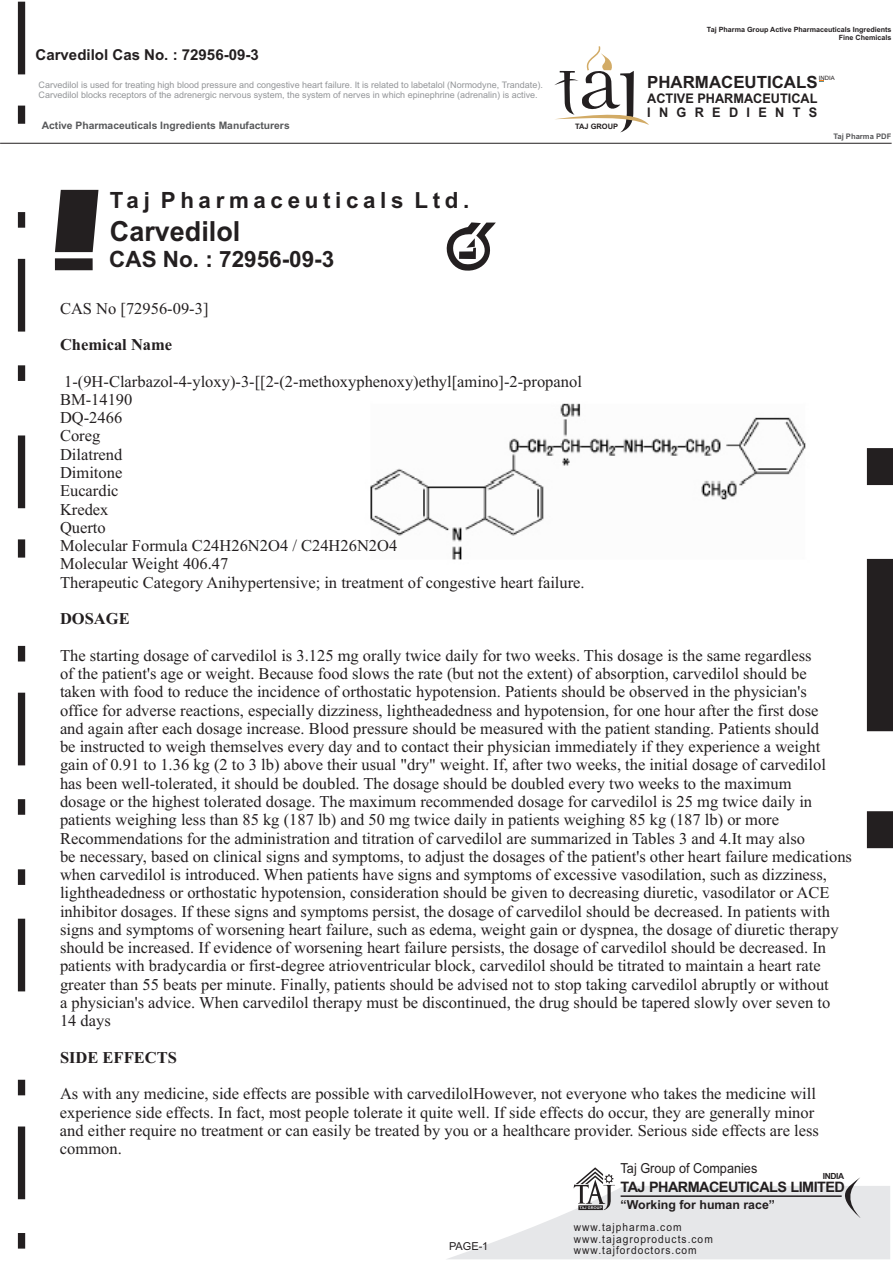
<style>
.page{position:relative;width:893px;height:1263px;background:#fff}
.page>*{position:absolute;margin:0;border:0;box-sizing:border-box;transform-origin:0 0}
.t1{font:700 27.75px "Arial";color:#231f20}
.t2{font:700 22.5px "Arial";color:#231f20}
.t3{font:700 22.35px "Arial Narrow";letter-spacing:.17em;color:#231f20;scale:1.22 1}
.t4{font:700 16.8px "Arial";color:#231f20}
.t5{font:16.5px/18.3px "Times New Roman";color:#231f20}
.t6{font:700 16.5px "Times New Roman";color:#231f20}
.t7{font:700 15px "Arial";color:#231f20}
.t8{font:700 14.4px "Arial";letter-spacing:-.04em;color:#231f20}
.t9{font:13.8px "Arial";color:#231f20;scale:.92 1}
.t10{font:700 13.2px/14.9px "Arial";color:#231f20;scale:.96 1}
.t11{font:700 12.45px "Arial";color:#231f20}
.t12{font:11.1px/23.7px "Arial";letter-spacing:.1em;color:#231f20;scale:.92 1}
.t13{font:10.95px "Arial";color:#231f20}
.t14{font:700 10.35px "Arial";color:#57585a}
.t15{font:9px/10.1px "Arial";color:#939598}
.t16{font:700 8.4px "Arial";letter-spacing:-.04em;color:#231f20}
.t17{font:700 7.65px "Arial";color:#57585a}
.t18{font:700 7.5px "Arial";color:#231f20}
.t19{font:700 7.2px/7.9px "Arial";color:#231f20;text-align:right}
.t20{font:5.85px "Arial";color:#231f20}
</style>
<div class="page">
<img style="left:370px;top:403px;width:436px;height:157px">
<svg style="left:448px;top:1167px;width:442px;height:92px"></svg>
<svg style="left:554px;top:46px;width:95px;height:86px"></svg>
<hr style="left:0;top:143px;width:892px;height:1px;background:#231f20">
<svg style="left:867px;top:448px;width:26px;height:400px"></svg>
<svg style="left:55px;top:190px;width:43px;height:62px"></svg>
<div style="left:55px;top:258px;width:38px;height:12px;background:#231f20"></div>
<svg style="left:446px;top:222px;width:50px;height:49px"></svg>
<svg style="left:18px;top:2px;width:7px;height:1246px"></svg>
<p class="t7" style="left:36px;top:49px;width:225px">Carvedilol Cas No. : 72956-09-3</p>
<p class="t15" style="left:39px;top:80px;width:506px">Carvedilol is used for treating high blood pressure and congestive heart failure. It is related to labetalol (Normodyne, Trandate).<br>Carvedilol blocks receptors of the adrenergic nervous system, the system of nerves in which epinephrine (adrenalin) is active.</p>
<p class="t14" style="left:42px;top:121px;width:249px">Active Pharmaceuticals Ingredients Manufacturers</p>
<p class="t18" style="left:575px;top:123px;width:45px">TAJ GROUP</p>
<p class="t19" style="left:707px;top:26px;width:186px">Taj Pharma Group Active Pharmaceuticals Ingredients<br>Fine Chemicals</p>
<p class="t20" style="left:819px;top:76px;width:17px">INDIA</p>
<p class="t4" style="left:647px;top:76px;width:172px">PHARMACEUTICALS</p>
<p class="t10" style="left:647px;top:92px;width:179px">ACTIVE PHARMACEUTICAL<br>INGREDIENTS</p>
<p class="t17" style="left:833px;top:133px;width:59px">Taj Pharma PDF</p>
<h3 class="t3" style="left:110px;top:192px;width:296px">Taj Pharmaceuticals Ltd.</h3>
<h1 class="t1" style="left:110px;top:220px;width:132px">Carvedilol</h1>
<h2 class="t2" style="left:109px;top:251px;width:227px">CAS No. : 72956-09-3</h2>
<p class="t5" style="left:60px;top:300px;width:150px">CAS No [72956-09-3]</p>
<p class="t6" style="left:60px;top:339px;width:114px">Chemical Name</p>
<p class="t5" style="left:60px;top:373px;width:526px">1-(9H-Clarbazol-4-yloxy)-3-[[2-(2-methoxyphenoxy)ethyl[amino]-2-propanol<br>BM-14190<br>DQ-2466<br>Coreg<br>Dilatrend<br>Dimitone<br>Eucardic<br>Kredex<br>Querto<br>Molecular Formula C24H26N2O4 / C24H26N2O4<br>Molecular Weight 406.47<br>Therapeutic Category Anihypertensive; in treatment of congestive heart failure.</p>
<p class="t6" style="left:60px;top:613px;width:71px">DOSAGE</p>
<p class="t5" style="left:60px;top:648px;width:793px">The starting dosage of carvedilol is 3.125 mg orally twice daily for two weeks. This dosage is the same regardless<br>of the patient's age or weight. Because food slows the rate (but not the extent) of absorption, carvedilol should be<br>taken with food to reduce the incidence of orthostatic hypotension. Patients should be observed in the physician's<br>office for adverse reactions, especially dizziness, lightheadedness and hypotension, for one hour after the first dose<br>and again after each dosage increase. Blood pressure should be measured with the patient standing. Patients should<br>be instructed to weigh themselves every day and to contact their physician immediately if they experience a weight gain of 0.91 to 1.36 kg (2 to 3 lb) above their usual "dry" weight. If, after two weeks, the initial dosage of carvedilol has been well-tolerated, it should be doubled. The dosage should be doubled every two weeks to the maximum<br>dosage or the highest tolerated dosage. The maximum recommended dosage for carvedilol is 25 mg twice daily in patients weighing less than 85 kg (187 lb) and 50 mg twice daily in patients weighing 85 kg (187 lb) or more Recommendations for the administration and titration of carvedilol are summarized in Tables 3 and 4.It may also<br>be necessary, based on clinical signs and symptoms, to adjust the dosages of the patient's other heart failure medications when carvedilol is introduced. When patients have signs and symptoms of excessive vasodilation, such as dizziness, lightheadedness or orthostatic hypotension, consideration should be given to decreasing diuretic, vasodilator or ACE inhibitor dosages. If these signs and symptoms persist, the dosage of carvedilol should be decreased. In patients with signs and symptoms of worsening heart failure, such as edema, weight gain or dyspnea, the dosage of diuretic therapy should be increased. If evidence of worsening heart failure persists, the dosage of carvedilol should be decreased. In patients with bradycardia or first-degree atrioventricular block, carvedilol should be titrated to maintain a heart rate greater than 55 beats per minute. Finally, patients should be advised not to stop taking carvedilol abruptly or without<br>a physician's advice. When carvedilol therapy must be discontinued, the drug should be tapered slowly over seven to<br>14 days</p>
<p class="t6" style="left:60px;top:1052px;width:118px">SIDE EFFECTS</p>
<p class="t5" style="left:60px;top:1086px;width:760px">As with any medicine, side effects are possible with carvedilolHowever, not everyone who takes the medicine will experience side effects. In fact, most people tolerate it quite well. If side effects do occur, they are generally minor and either require no treatment or can easily be treated by you or a healthcare provider. Serious side effects are less common.</p>
<p class="t13" style="left:449px;top:1242px;width:41px">PAGE-1</p>
<p class="t9" style="left:621px;top:1163px;width:150px">Taj Group of Companies</p>
<p class="t8" style="left:621px;top:1181px;width:226px">TAJ PHARMACEUTICALS LIMITED</p>
<p class="t11" style="left:621px;top:1200px;width:156px">“Working for human race”</p>
<p class="t16" style="left:823px;top:1172px;width:23px">INDIA</p>
<p class="t12" style="left:574px;top:1216px;width:135px">www.tajpharma.com www.tajfordoctors.com</p>
<p class="t12" style="left:574px;top:1228px;width:152px">www.tajagroproducts.com</p>
</div>
